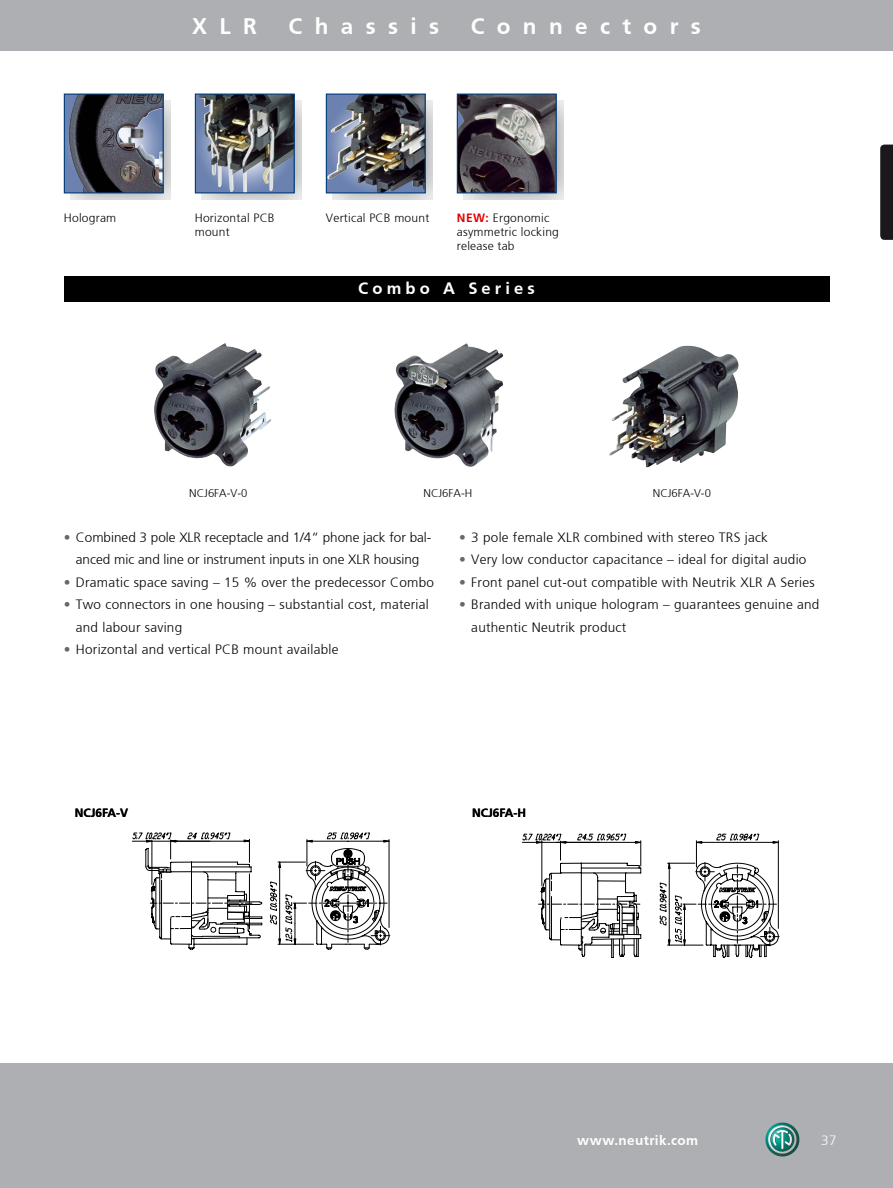
<style>
.page{position:relative;width:893px;height:1188px;background:#fff}
.page>*{position:absolute;margin:0;border:0;box-sizing:border-box;transform-origin:0 0}
.t1{font:700 22.5px "Frutiger";letter-spacing:.55em;color:#fff}
.t2{font:700 16.5px "Frutiger";letter-spacing:.25em;color:#fff}
.t3{font:300 13.5px/22.5px "Frutiger";letter-spacing:.02em;color:#000}
.t4{font:300 13.5px/22.5px "Frutiger";color:#000;text-align:center}
.t5{font:700 13.5px "Frutiger";letter-spacing:.025em;color:#fff}
.t6{font:300 13.5px "Frutiger";color:#fff}
.t7{font:300 12px/14.4px "Frutiger";letter-spacing:.02em;color:#000}
.t8{font:700 12px "Frutiger";color:#000}
.t9{font:300 11.25px "Frutiger";color:#000}
.s1{font-weight:700;color:#e60005}
.s2{color:#68676c}
</style>
<div class="page">
<div style="left:0;top:0;width:893px;height:51px;background:#aeafb2"></div>
<div style="left:13px;top:1063px;width:880px;height:125px;background:#aeafb2"></div>
<img style="left:765px;top:1123px;width:34px;height:33px">
<svg style="left:880px;top:145px;width:13px;height:95px"></svg>
<div style="left:0;top:1063px;width:13px;height:125px;background:#aeafb2"></div>
<svg style="left:522px;top:833px;width:258px;height:125px"></svg>
<div style="left:64px;top:276px;width:765px;height:26px;background:#000"></div>
<img style="left:201px;top:100px;width:100px;height:100px">
<img style="left:199px;top:96px;width:94px;height:95px">
<div style="left:195px;top:94px;width:100px;height:99px;border:1px solid #003c78"></div>
<img style="left:332px;top:100px;width:100px;height:100px">
<img style="left:463px;top:100px;width:100px;height:100px">
<img style="left:70px;top:100px;width:100px;height:100px">
<img style="left:328px;top:96px;width:96px;height:95px">
<div style="left:326px;top:94px;width:100px;height:99px;border:1px solid #003c78"></div>
<img style="left:459px;top:96px;width:96px;height:95px">
<div style="left:457px;top:94px;width:100px;height:99px;border:1px solid #003c78"></div>
<img style="left:68px;top:96px;width:94px;height:95px">
<div style="left:64px;top:94px;width:100px;height:99px;border:1px solid #003c78"></div>
<svg style="left:132px;top:832px;width:259px;height:118px"></svg>
<img style="left:394px;top:343px;width:109px;height:124px">
<img style="left:154px;top:343px;width:118px;height:124px">
<img style="left:609px;top:346px;width:130px;height:121px">
<p class="t7" style="left:64px;top:210px;width:54px">Hologram</p>
<h1 class="t1" style="left:192px;top:13px;width:66px">XLR</h1>
<h1 class="t1" style="left:289px;top:13px;width:152px">Chassis</h1>
<h1 class="t1" style="left:471px;top:13px;width:232px">Connectors</h1>
<p class="t7" style="left:195px;top:210px;width:81px">Horizontal PCB mount</p>
<p class="t7" style="left:326px;top:210px;width:105px">Vertical PCB mount</p>
<p class="t7" style="left:457px;top:210px;width:104px"><span class="s1">NEW:</span> Ergonomic asymmetric locking release tab</p>
<p class="t2" style="left:358px;top:279px;width:178px">Combo A Series</p>
<p class="t9" style="left:189px;top:487px;width:60px">NCJ6FA-V-0</p>
<p class="t9" style="left:423px;top:487px;width:50px">NCJ6FA-H</p>
<p class="t9" style="left:653px;top:487px;width:60px">NCJ6FA-V-0</p>
<p class="t4" style="left:64px;top:526px;width:369px"><span class="s2">•</span> Combined 3 pole XLR receptacle and 1/4“ phone jack for bal&shy;anced mic and line or instrument inputs in one XLR housing</p>
<p class="t3" style="left:64px;top:571px;width:372px"><span class="s2">•</span> Dramatic space saving – 15 % over the predecessor Combo</p>
<p class="t3" style="left:76px;top:593px;width:354px;text-indent:-12px"><span class="s2">•</span> Two connectors in one housing – substantial cost, material and labour saving</p>
<p class="t3" style="left:64px;top:638px;width:276px"><span class="s2">•</span> Horizontal and vertical PCB mount available</p>
<p class="t3" style="left:459px;top:526px;width:310px"><span class="s2">•</span> 3 pole female XLR combined with stereo TRS jack</p>
<p class="t3" style="left:459px;top:548px;width:349px"><span class="s2">•</span> Very low conductor capacitance – ideal for digital audio</p>
<p class="t3" style="left:459px;top:571px;width:357px"><span class="s2">•</span> Front panel cut-out compatible with Neutrik XLR A Series</p>
<p class="t3" style="left:471px;top:593px;width:349px;text-indent:-12px"><span class="s2">•</span> Branded with unique hologram – guarantees genuine and authentic Neutrik product</p>
<p class="t8" style="left:75px;top:806px;width:55px">NCJ6FA-V</p>
<p class="t8" style="left:472px;top:806px;width:56px">NCJ6FA-H</p>
<p class="t5" style="left:577px;top:1132px;width:123px">www.neutrik.com</p>
<p class="t6" style="left:821px;top:1132px;width:17px">37</p>
</div>
